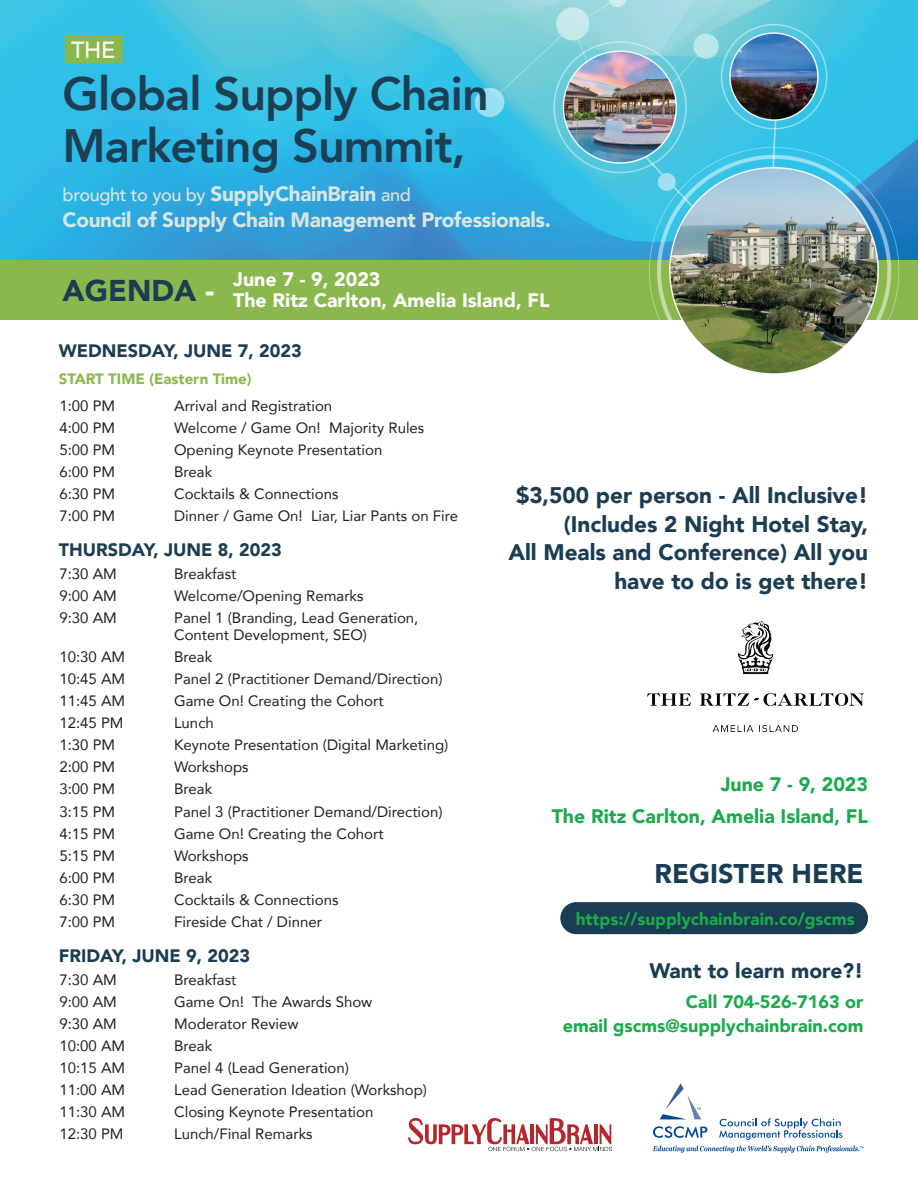
<style>
.page{position:relative;width:918px;height:1188px;background:#fff}
.page>*{position:absolute;margin:0;border:0;box-sizing:border-box;transform-origin:0 0}
.t1{font:800 46.65px/51.9px "Avenir";letter-spacing:-.02em;color:#1c3f54}
.t2{font:900 30px "Avenir";color:#1b3d53}
.t3{font:900 27px "Avenir";color:#1b3d53}
.t4{font:500 23.4px "Avenir";color:#fff}
.t5{font:900 22.5px/28.5px "Avenir";color:#1b3d53;text-align:right}
.t6{font:900 21px "Avenir";color:#1b3d53}
.t7{font:900 20.7px "Avenir";letter-spacing:-.02em;color:#d8e6e1}
.t8{font:900 19.5px/31.5px "Avenir";color:#1caa4c;text-align:right}
.t9{font:900 19.5px/21px "Avenir";color:#fff}
.t10{font:500 18.15px "Avenir";letter-spacing:-.02em;color:#d8e6e1}
.t11{font:900 18px "Avenir";color:#1b3d53}
.t12{font:900 18px/24px "Avenir";color:#1caa4c;text-align:right}
.t13{font:900 17.25px "Avenir";color:#1caa4c}
.t14{font:15px/16.5px "Avenir";color:#231f20}
.t15{font:900 15px "Avenir";color:#8bb84e}
.s1{font-weight:900;font-size:20.7px}
.s2{color:#fff}
</style>
<div class="page">
<div style="left:0;top:259px;width:918px;height:61px;background:#8bb84e"></div>
<img style="left:0;top:0;width:60px;height:259px">
<img style="left:60px;top:0;width:858px;height:374px">
<svg style="left:408px;top:1118px;width:204px;height:33px"></svg>
<div style="left:65px;top:36px;width:58px;height:27px;background:#8bb84e"></div>
<svg style="left:653px;top:1146px;width:211px;height:7px"></svg>
<svg style="left:653px;top:1126px;width:54px;height:12px"></svg>
<svg style="left:660px;top:1083px;width:41px;height:36px"></svg>
<svg style="left:719px;top:1118px;width:123px;height:22px"></svg>
<div style="left:560px;top:902px;width:308px;height:32px;background:#1b3d53;border-radius:16px"></div>
<img style="left:647px;top:621px;width:217px;height:110px">
<h3 class="t4" style="left:71px;top:29px;width:46px">THE</h3>
<h1 class="t1" style="left:63px;top:68px;width:428px">Global Supply Chain<br>Marketing Summit,</h1>
<p class="t10" style="left:63px;top:179px;width:350px">brought to you by <span class="s1">SupplyChainBrain</span> and</p>
<h3 class="t7" style="left:63px;top:202px;width:490px">Council of Supply Chain Management Professionals.</h3>
<h2 class="t2" style="left:63px;top:265px;width:153px">AGENDA <span class="s2">-</span></h2>
<h3 class="t9" style="left:233px;top:268px;width:318px">June 7 - 9, 2023<br>The Ritz Carlton, Amelia Island, FL</h3>
<p class="t11" style="left:59px;top:336px;width:244px">WEDNESDAY, JUNE 7, 2023</p>
<p class="t15" style="left:59px;top:366px;width:194px">START TIME (Eastern Time)</p>
<p class="t14" style="left:59px;top:397px;width:57px">1:00 PM</p>
<p class="t14" style="left:174px;top:397px;width:160px">Arrival and Registration</p>
<p class="t14" style="left:59px;top:419px;width:57px">4:00 PM</p>
<p class="t14" style="left:174px;top:419px;width:252px">Welcome / Game On! Majority Rules</p>
<p class="t14" style="left:59px;top:441px;width:57px">5:00 PM</p>
<p class="t14" style="left:174px;top:441px;width:210px">Opening Keynote Presentation</p>
<p class="t14" style="left:59px;top:463px;width:57px">6:00 PM</p>
<p class="t14" style="left:174px;top:463px;width:40px">Break</p>
<p class="t14" style="left:59px;top:485px;width:57px">6:30 PM</p>
<p class="t14" style="left:174px;top:485px;width:166px">Cocktails &amp; Connections</p>
<p class="t14" style="left:59px;top:507px;width:57px">7:00 PM</p>
<p class="t14" style="left:174px;top:507px;width:286px">Dinner / Game On! Liar, Liar Pants on Fire</p>
<p class="t11" style="left:59px;top:534px;width:224px">THURSDAY, JUNE 8, 2023</p>
<p class="t14" style="left:59px;top:565px;width:59px">7:30 AM</p>
<p class="t14" style="left:174px;top:565px;width:64px">Breakfast</p>
<p class="t14" style="left:59px;top:587px;width:59px">9:00 AM</p>
<p class="t14" style="left:174px;top:587px;width:191px">Welcome/Opening Remarks</p>
<p class="t14" style="left:59px;top:609px;width:59px">9:30 AM</p>
<p class="t14" style="left:174px;top:609px;width:246px">Panel 1 (Branding, Lead Generation,<br>Content Development, SEO)</p>
<p class="t14" style="left:59px;top:648px;width:67px">10:30 AM</p>
<p class="t14" style="left:174px;top:648px;width:40px">Break</p>
<p class="t14" style="left:59px;top:670px;width:67px">10:45 AM</p>
<p class="t14" style="left:174px;top:670px;width:270px">Panel 2 (Practitioner Demand/Direction)</p>
<p class="t14" style="left:59px;top:692px;width:67px">11:45 AM</p>
<p class="t14" style="left:174px;top:692px;width:211px">Game On! Creating the Cohort</p>
<p class="t14" style="left:59px;top:714px;width:66px">12:45 PM</p>
<p class="t14" style="left:174px;top:714px;width:41px">Lunch</p>
<p class="t14" style="left:59px;top:736px;width:57px">1:30 PM</p>
<p class="t14" style="left:174px;top:736px;width:276px">Keynote Presentation (Digital Marketing)</p>
<p class="t14" style="left:59px;top:758px;width:57px">2:00 PM</p>
<p class="t14" style="left:174px;top:758px;width:76px">Workshops</p>
<p class="t14" style="left:59px;top:780px;width:57px">3:00 PM</p>
<p class="t14" style="left:174px;top:780px;width:40px">Break</p>
<p class="t14" style="left:59px;top:803px;width:57px">3:15 PM</p>
<p class="t14" style="left:174px;top:803px;width:270px">Panel 3 (Practitioner Demand/Direction)</p>
<p class="t14" style="left:59px;top:825px;width:57px">4:15 PM</p>
<p class="t14" style="left:174px;top:825px;width:211px">Game On! Creating the Cohort</p>
<p class="t14" style="left:59px;top:847px;width:57px">5:15 PM</p>
<p class="t14" style="left:174px;top:847px;width:76px">Workshops</p>
<p class="t14" style="left:59px;top:869px;width:57px">6:00 PM</p>
<p class="t14" style="left:174px;top:869px;width:40px">Break</p>
<p class="t14" style="left:59px;top:891px;width:57px">6:30 PM</p>
<p class="t14" style="left:174px;top:891px;width:166px">Cocktails &amp; Connections</p>
<p class="t14" style="left:59px;top:913px;width:57px">7:00 PM</p>
<p class="t14" style="left:174px;top:913px;width:149px">Fireside Chat / Dinner</p>
<p class="t11" style="left:59px;top:941px;width:193px">FRIDAY, JUNE 9, 2023</p>
<p class="t14" style="left:59px;top:971px;width:59px">7:30 AM</p>
<p class="t14" style="left:174px;top:971px;width:64px">Breakfast</p>
<p class="t14" style="left:59px;top:993px;width:59px">9:00 AM</p>
<p class="t14" style="left:174px;top:993px;width:200px">Game On! The Awards Show</p>
<p class="t14" style="left:59px;top:1015px;width:59px">9:30 AM</p>
<p class="t14" style="left:174px;top:1015px;width:126px">Moderator Review</p>
<p class="t14" style="left:59px;top:1037px;width:67px">10:00 AM</p>
<p class="t14" style="left:174px;top:1037px;width:40px">Break</p>
<p class="t14" style="left:59px;top:1059px;width:67px">10:15 AM</p>
<p class="t14" style="left:174px;top:1059px;width:176px">Panel 4 (Lead Generation)</p>
<p class="t14" style="left:59px;top:1082px;width:67px">11:00 AM</p>
<p class="t14" style="left:174px;top:1082px;width:254px">Lead Generation Ideation (Workshop)</p>
<p class="t14" style="left:59px;top:1104px;width:67px">11:30 AM</p>
<p class="t14" style="left:174px;top:1104px;width:201px">Closing Keynote Presentation</p>
<p class="t14" style="left:59px;top:1126px;width:66px">12:30 PM</p>
<p class="t14" style="left:174px;top:1126px;width:140px">Lunch/Final Remarks</p>
<h3 class="t5" style="left:508px;top:481px;width:361px">$3,500 per person - All Inclusive! (Includes 2 Night Hotel Stay,<br>All Meals and Conference) All you have to do is get there!</h3>
<h3 class="t8" style="left:552px;top:768px;width:318px">June 7 - 9, 2023<br>The Ritz Carlton, Amelia Island, FL</h3>
<h3 class="t3" style="left:655px;top:851px;width:211px">REGISTER HERE</h3>
<p class="t13" style="left:576px;top:904px;width:281px">https://supplychainbrain.co/gscms</p>
<h3 class="t6" style="left:649px;top:952px;width:216px">Want to learn more?!</h3>
<p class="t12" style="left:563px;top:989px;width:302px">Call 704-526-7163 or<br>email gscms@supplychainbrain.com</p>
</div>
